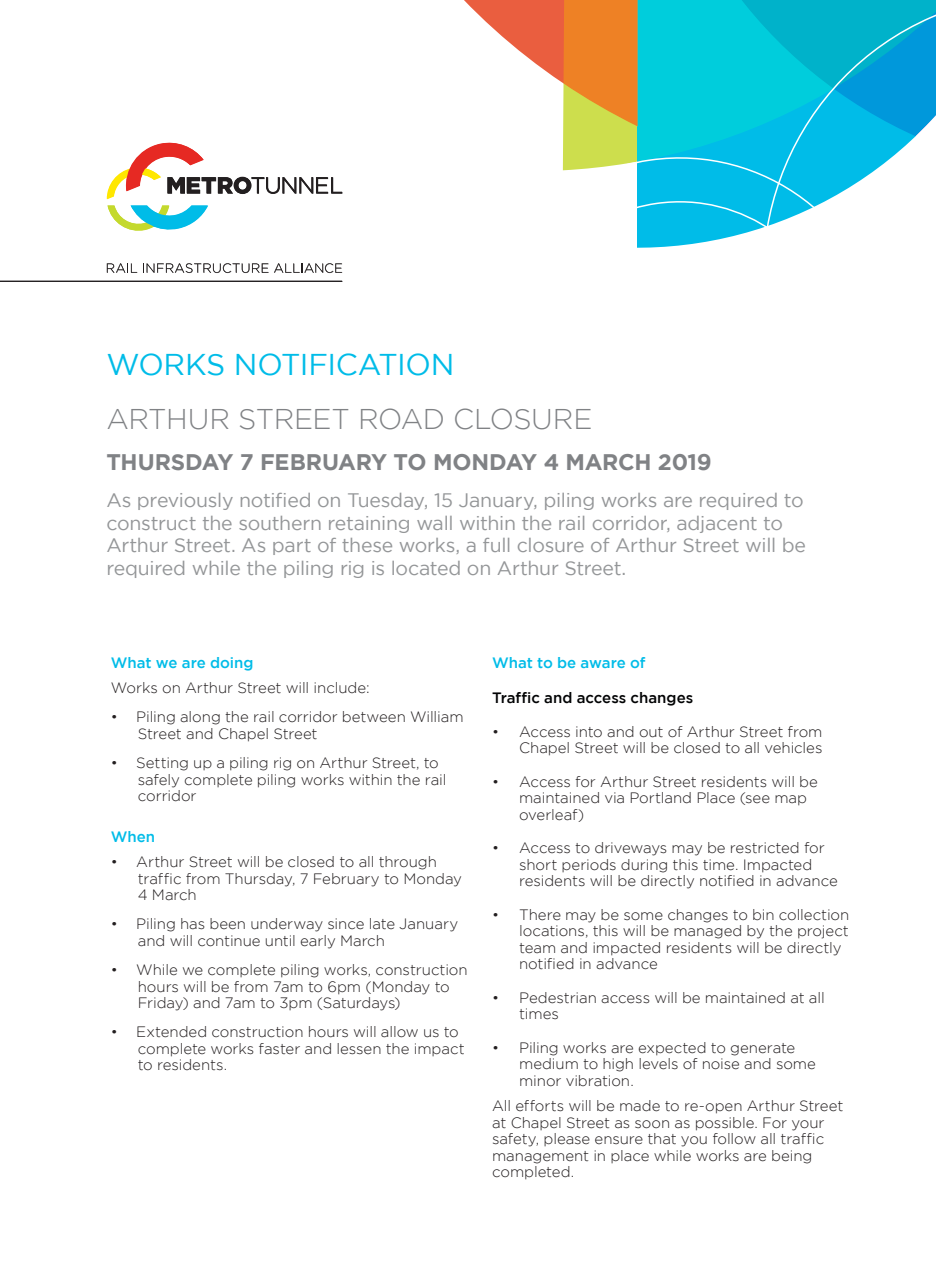
<style>
.page{position:relative;width:936px;height:1285px;background:#fff}
.page>*{position:absolute;margin:0;border:0;box-sizing:border-box;transform-origin:0 0}
.t1{font:30px "Gotham";letter-spacing:-.01em;color:#00bce8}
.H2__Grey{font:300 28.5px "Gotham";letter-spacing:-.015em;color:#808285}
.DATE{font:700 22.5px "Gotham";letter-spacing:-.01em;color:#808285}
.INTRO{font:19.5px/22.5px "Gotham";letter-spacing:-.015em;color:#949698}
.BODY_COPY{font:300 15px/16.5px "Gotham";letter-spacing:-.005em;color:#231f20}
.t2{font:500 15px "Gotham";letter-spacing:-.005em;color:#00bce8}
.t3{font:500 15px "Gotham";color:#020304}
</style>
<div class="page">
<svg style="left:464px;top:0;width:99px;height:83px"></svg>
<svg style="left:563px;top:0;width:165px;height:144px;background:#68b58e"></svg>
<svg style="left:562px;top:144px;width:166px;height:104px"></svg>
<svg style="left:728px;top:0;width:207px;height:238px"></svg>
<svg style="left:107px;top:142px;width:235px;height:57px"></svg>
<svg style="left:107px;top:205px;width:101px;height:26px"></svg>
<hr style="left:0;top:281px;width:342px;height:1px;background:#231f20">
<svg style="left:107px;top:263px;width:30px;height:10px"></svg>
<svg style="left:143px;top:263px;width:125px;height:10px"></svg>
<svg style="left:274px;top:263px;width:68px;height:10px"></svg>
<h1 class="t1" style="left:106px;top:348px;width:349px">WORKS NOTIFICATION</h1>
<p class="H2__Grey" style="left:106px;top:403px;width:487px">ARTHUR STREET ROAD CLOSURE</p>
<p class="DATE" style="left:106px;top:448px;width:607px">THURSDAY 7 FEBRUARY TO MONDAY 4 MARCH 2019</p>
<p class="INTRO" style="left:106px;top:488px;width:701px">As previously notified on Tuesday, 15 January, piling works are required to construct the southern retaining wall within the rail corridor, adjacent to Arthur Street. As part of these works, a full closure of Arthur Street will be required while the piling rig is located on Arthur Street.</p>
<h3 class="t2" style="left:111px;top:654px;width:144px">What we are doing</h3>
<p class="BODY_COPY" style="left:111px;top:679px;width:260px">Works on Arthur Street will include:</p>
<p class="BODY_COPY" style="left:138px;top:708px;width:327px;text-indent:-27px">• Piling along the rail corridor between William<br>Street and Chapel Street</p>
<p class="BODY_COPY" style="left:138px;top:754px;width:310px;text-indent:-27px">• Setting up a piling rig on Arthur Street, to safely complete piling works within the rail corridor</p>
<h3 class="t2" style="left:111px;top:828px;width:46px">When</h3>
<p class="BODY_COPY" style="left:138px;top:853px;width:326px;text-indent:-27px">• Arthur Street will be closed to all through traffic from Thursday, 7 February to Monday<br>4 March</p>
<p class="BODY_COPY" style="left:138px;top:915px;width:322px;text-indent:-27px">• Piling has been underway since late January and will continue until early March</p>
<p class="BODY_COPY" style="left:138px;top:961px;width:331px;text-indent:-27px">• While we complete piling works, construction hours will be from 7am to 6pm (Monday to<br>Friday) and 7am to 3pm (Saturdays)</p>
<p class="BODY_COPY" style="left:138px;top:1023px;width:328px;text-indent:-27px">• Extended construction hours will allow us to complete works faster and lessen the impact to residents.</p>
<h3 class="t2" style="left:492px;top:654px;width:155px">What to be aware of</h3>
<h3 class="t3" style="left:492px;top:689px;width:203px">Traffic and access changes</h3>
<p class="BODY_COPY" style="left:492px;top:722px;width:332px;text-align:right">• Access into and out of Arthur Street from<br>Chapel Street will be closed to all vehicles</p>
<p class="BODY_COPY" style="left:519px;top:772px;width:300px;text-indent:-27px">• Access for Arthur Street residents will be maintained via Portland Place (see map overleaf)</p>
<p class="BODY_COPY" style="left:519px;top:839px;width:320px;text-indent:-27px">• Access to driveways may be restricted for short periods during this time. Impacted residents will be directly notified in advance</p>
<p class="BODY_COPY" style="left:519px;top:905px;width:332px;text-indent:-27px">• There may be some changes to bin collection locations, this will be managed by the project team and impacted residents will be directly notified in advance</p>
<p class="BODY_COPY" style="left:519px;top:988px;width:307px;text-indent:-27px">• Pedestrian access will be maintained at all times</p>
<p class="BODY_COPY" style="left:519px;top:1038px;width:298px;text-indent:-27px">• Piling works are expected to generate medium to high levels of noise and some minor vibration.</p>
<p class="BODY_COPY" style="left:492px;top:1096px;width:353px">All efforts will be made to re-open Arthur Street at Chapel Street as soon as possible. For your safety, please ensure that you follow all traffic management in place while works are being completed.</p>
</div>
